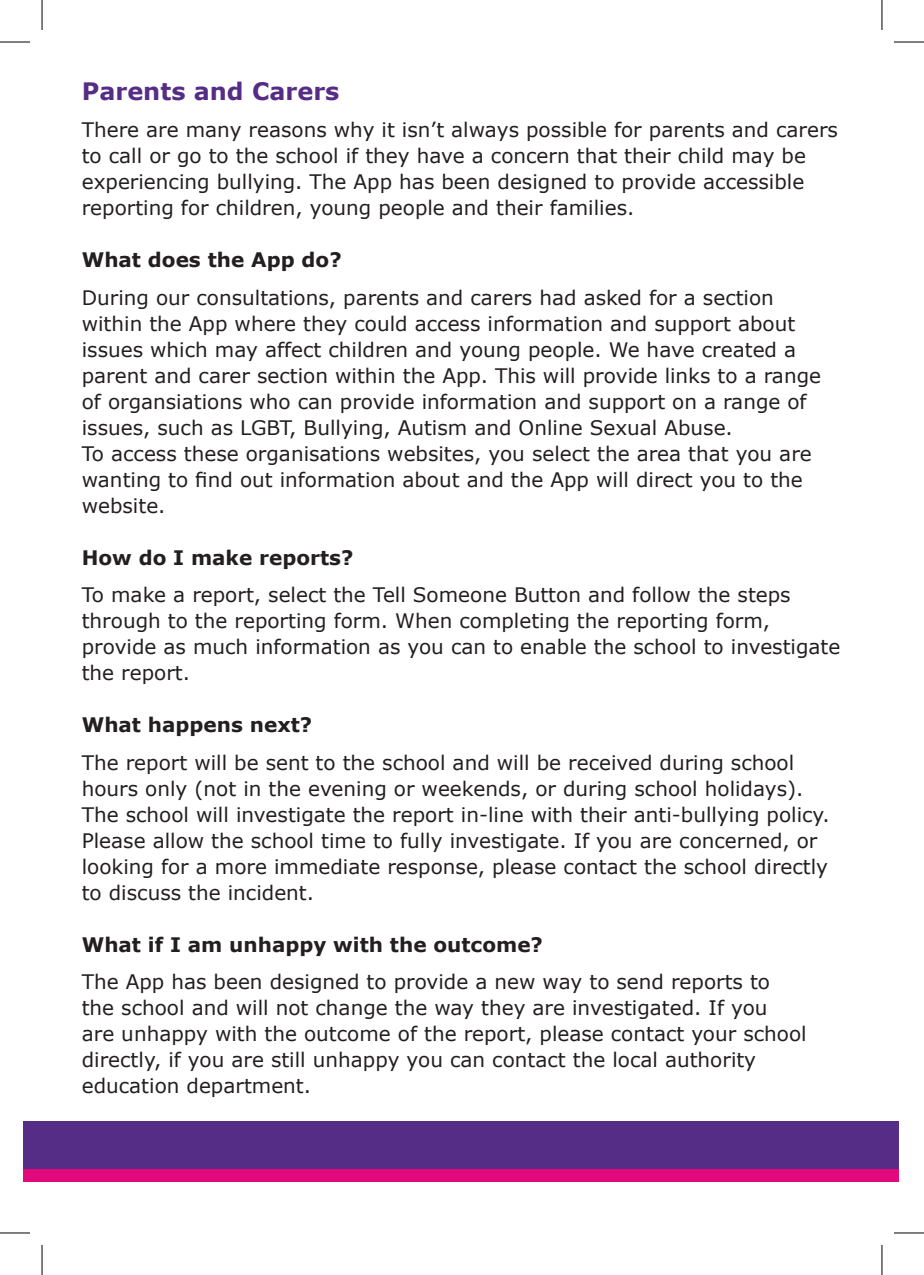
<style>
.page{position:relative;width:924px;height:1275px;background:#fff}
.page>*{position:absolute;margin:0;border:0;box-sizing:border-box;transform-origin:0 0}
.t1{font:700 24px "Verdana";color:#552d86}
.t2{font:20px/26px "Verdana";color:#231f20}
.t3{font:700 20px "Verdana";color:#231f20}
</style>
<div class="page">
<div style="left:24px;top:1121px;width:874px;height:48px;background:#552d86"></div>
<div style="left:24px;top:1169px;width:874px;height:13px;background:#e2097c"></div>
<hr style="left:0;top:42px;width:30px;height:1px;background:#000">
<hr style="left:893px;top:42px;width:30px;height:1px;background:#000">
<hr style="left:0;top:1232px;width:30px;height:1px;background:#000">
<hr style="left:893px;top:1232px;width:30px;height:1px;background:#000">
<hr style="left:42px;top:0;width:1px;height:30px;background:#000">
<hr style="left:42px;top:1245px;width:1px;height:30px;background:#000">
<hr style="left:881px;top:0;width:1px;height:30px;background:#000">
<hr style="left:881px;top:1245px;width:1px;height:30px;background:#000">
<p class="t1" style="left:82px;top:76px;width:259px">Parents and Carers</p>
<p class="t2" style="left:82px;top:117px;width:757px">There are many reasons why it isn’t always possible for parents and carers to call or go to the school if they have a concern that their child may be experiencing bullying. The App has been designed to provide accessible reporting for children, young people and their families.</p>
<p class="t3" style="left:82px;top:247px;width:261px">What does the App do?</p>
<p class="t2" style="left:82px;top:285px;width:740px">During our consultations, parents and carers had asked for a section within the App where they could access information and support about issues which may affect children and young people. We have created a parent and carer section within the App. This will provide links to a range of organsiations who can provide information and support on a range of issues, such as LGBT, Bullying, Autism and Online Sexual Abuse.</p>
<p class="t2" style="left:82px;top:441px;width:731px">To access these organisations websites, you select the area that you are wanting to find out information about and the App will direct you to the website.</p>
<p class="t3" style="left:82px;top:544px;width:273px">How do I make reports?</p>
<p class="t2" style="left:82px;top:582px;width:759px">To make a report, select the Tell Someone Button and follow the steps through to the reporting form. When completing the reporting form, provide as much information as you can to enable the school to investigate the report.</p>
<p class="t3" style="left:82px;top:712px;width:232px">What happens next?</p>
<p class="t2" style="left:82px;top:749px;width:749px">The report will be sent to the school and will be received during school hours only (not in the evening or weekends, or during school holidays).<br>The school will investigate the report in-line with their anti-bullying policy.<br>Please allow the school time to fully investigate. If you are concerned, or looking for a more immediate response, please contact the school directly to discuss the incident.</p>
<p class="t3" style="left:82px;top:931px;width:462px">What if I am unhappy with the outcome?</p>
<p class="t2" style="left:82px;top:969px;width:726px">The App has been designed to provide a new way to send reports to the school and will not change the way they are investigated. If you<br>are unhappy with the outcome of the report, please contact your school directly, if you are still unhappy you can contact the local authority education department.</p>
</div>
